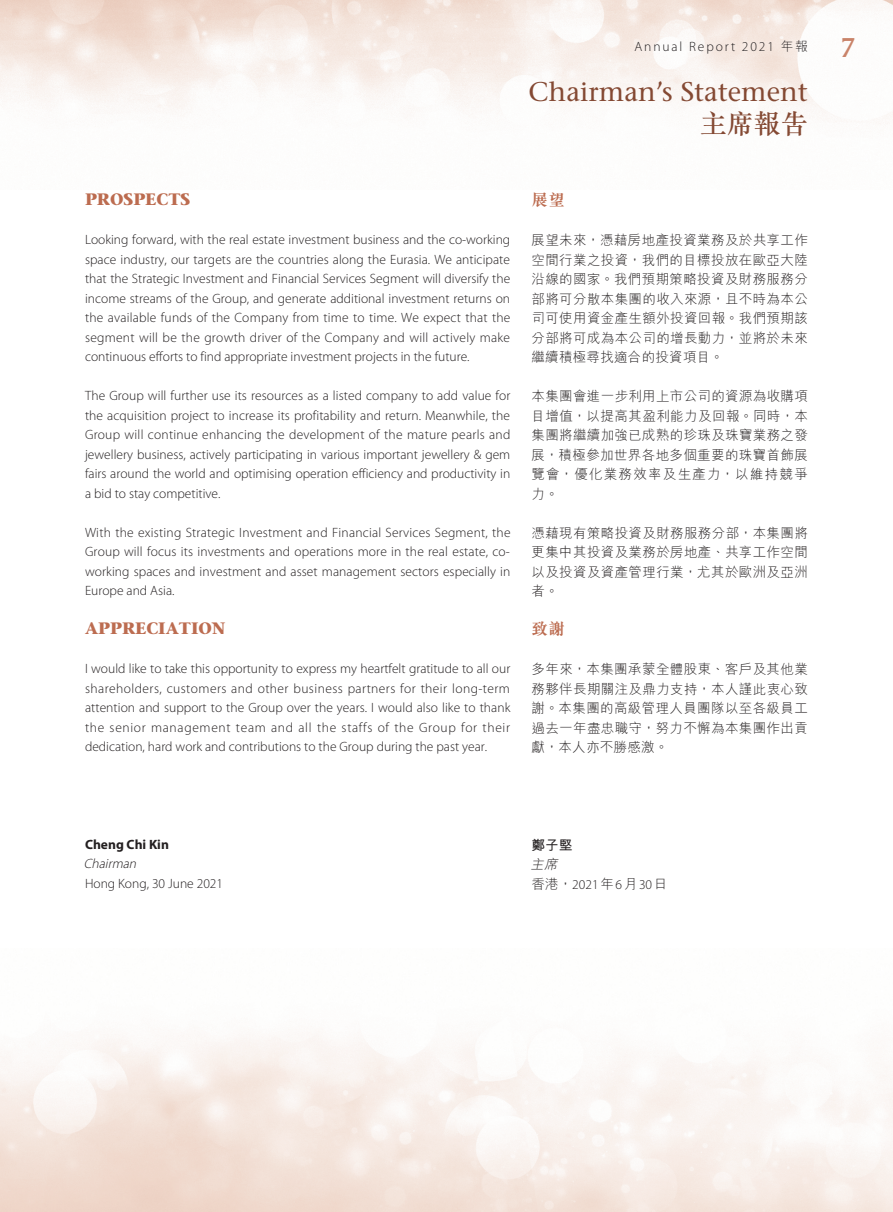
<style>
.page{position:relative;width:893px;height:1212px;background:#fff}
.page>*{position:absolute;margin:0;border:0;box-sizing:border-box;transform-origin:0 0}
.t1{font:500 27px "Stone Serif Std";color:#844933}
.t2{font:500 27px "M Sung HK";color:#844933}
.t3{font:600 27px "Stone Serif Std";color:#c98369}
._01_H1_E{font:700 16.5px "Stone Serif Std";color:#bc6c50}
._001_H1_C{font:700 16.5px "M Sung HK";color:#bc6c50}
._00_txt_E{font:300 13.5px/19.5px "Myriad Pro";color:#231f20;text-align:justify}
._000_txt_C{font:300 13.5px/19.5px "M Hei HK";letter-spacing:.025em;color:#231f20;text-align:justify}
._00_txt_E-2{font:300 13.5px "Myriad Pro";letter-spacing:.14em;color:#231f20}
._000_txt_C-2{font:300 13.5px "Myriad Pro";color:#231f20}
._00_txt_E-3{font:700 13.5px "Myriad Pro";color:#231f20}
._00_txt_E-4{font:italic 300 13.5px "Myriad Pro";color:#231f20}
._000_txt_C-3{font:700 13.5px "M Hei HK";color:#231f20}
._000_txt_C-4{font:italic 300 13.5px "M Hei HK";color:#231f20}
.s1{font-family:"M Hei HK";font-size:12.75px}
.s2{font-family:"M Hei HK"}
</style>
<div class="page">
<img style="left:0;top:0;width:893px;height:124px">
<p class="_00_txt_E-2" style="left:634px;top:39px;width:175px">Annual Report 2021 <span class="s1">年報</span></p>
<p class="t3" style="left:840px;top:31px;width:18px">7</p>
<p class="t1" style="left:529px;top:75px;width:281px">Chairman’s Statement</p>
<p class="t2" style="left:700px;top:105px;width:109px">主席報告</p>
<p class="_01_H1_E" style="left:85px;top:189px;width:107px">PROSPECTS</p>
<p class="_00_txt_E" style="left:85px;top:230px;width:427px">Looking forward, with the real estate investment business and the co-working space industry, our targets are the countries along the Eurasia. We anticipate that the Strategic Investment and Financial Services Segment will diversify the income streams of the Group, and generate additional investment returns on the available funds of the Company from time to time. We expect that the segment will be the growth driver of the Company and will actively make continuous efforts to find appropriate investment projects in the future.</p>
<p class="_00_txt_E" style="left:85px;top:386px;width:427px">The Group will further use its resources as a listed company to add value for the acquisition project to increase its profitability and return. Meanwhile, the Group will continue enhancing the development of the mature pearls and jewellery business, actively participating in various important jewellery &amp; gem fairs around the world and optimising operation efficiency and productivity in a bid to stay competitive.</p>
<p class="_00_txt_E" style="left:85px;top:522px;width:427px">With the existing Strategic Investment and Financial Services Segment, the Group will focus its investments and operations more in the real estate, co&shy;working spaces and investment and asset management sectors especially in Europe and Asia.</p>
<p class="_01_H1_E" style="left:85px;top:618px;width:142px">APPRECIATION</p>
<p class="_00_txt_E" style="left:85px;top:659px;width:427px">I would like to take this opportunity to express my heartfelt gratitude to all our shareholders, customers and other business partners for their long-term attention and support to the Group over the years. I would also like to thank the senior management team and all the staffs of the Group for their dedication, hard work and contributions to the Group during the past year.</p>
<p class="_001_H1_C" style="left:531px;top:192px;width:35px">展望</p>
<p class="_000_txt_C" style="left:531px;top:230px;width:278px">展望未來，憑藉房地產投資業務及於共享工作空間行業之投資，我們的目標投放在歐亞大陸沿線的國家。我們預期策略投資及財務服務分部將可分散本集團的收入來源，且不時為本公司可使用資金產生額外投資回報。我們預期該分部將可成為本公司的增長動力，並將於未來繼續積極尋找適合的投資項目。</p>
<p class="_000_txt_C" style="left:531px;top:386px;width:278px">本集團會進一步利用上市公司的資源為收購項目增值，以提高其盈利能力及回報。同時，本集團將繼續加強已成熟的珍珠及珠寶業務之發展，積極參加世界各地多個重要的珠寶首飾展覽會，優化業務效率及生產力，以維持競爭力。</p>
<p class="_000_txt_C" style="left:531px;top:523px;width:278px">憑藉現有策略投資及財務服務分部，本集團將更集中其投資及業務於房地產、共享工作空間以及投資及資產管理行業，尤其於歐洲及亞洲者。</p>
<p class="_001_H1_C" style="left:531px;top:621px;width:35px">致謝</p>
<p class="_000_txt_C" style="left:531px;top:659px;width:278px">多年來，本集團承蒙全體股東、客戶及其他業務夥伴長期關注及鼎力支持，本人謹此衷心致謝。本集團的高級管理人員團隊以至各級員工過去一年盡忠職守，努力不懈為本集團作出貢獻，本人亦不勝感激。</p>
<p class="_00_txt_E-3" style="left:85px;top:835px;width:85px">Cheng Chi Kin</p>
<p class="_00_txt_E-4" style="left:84px;top:855px;width:57px">Chairman</p>
<p class="_00_txt_E" style="left:85px;top:873px;width:140px">Hong Kong, 30 June 2021</p>
<p class="_000_txt_C-3" style="left:531px;top:835px;width:43px">鄭子堅</p>
<p class="_000_txt_C-4" style="left:530px;top:857px;width:32px">主席</p>
<p class="_000_txt_C-2" style="left:531px;top:876px;width:137px"><span class="s2">香港，</span>2021<span class="s2">年</span>6<span class="s2">月</span>30<span class="s2">日</span></p>
</div>
